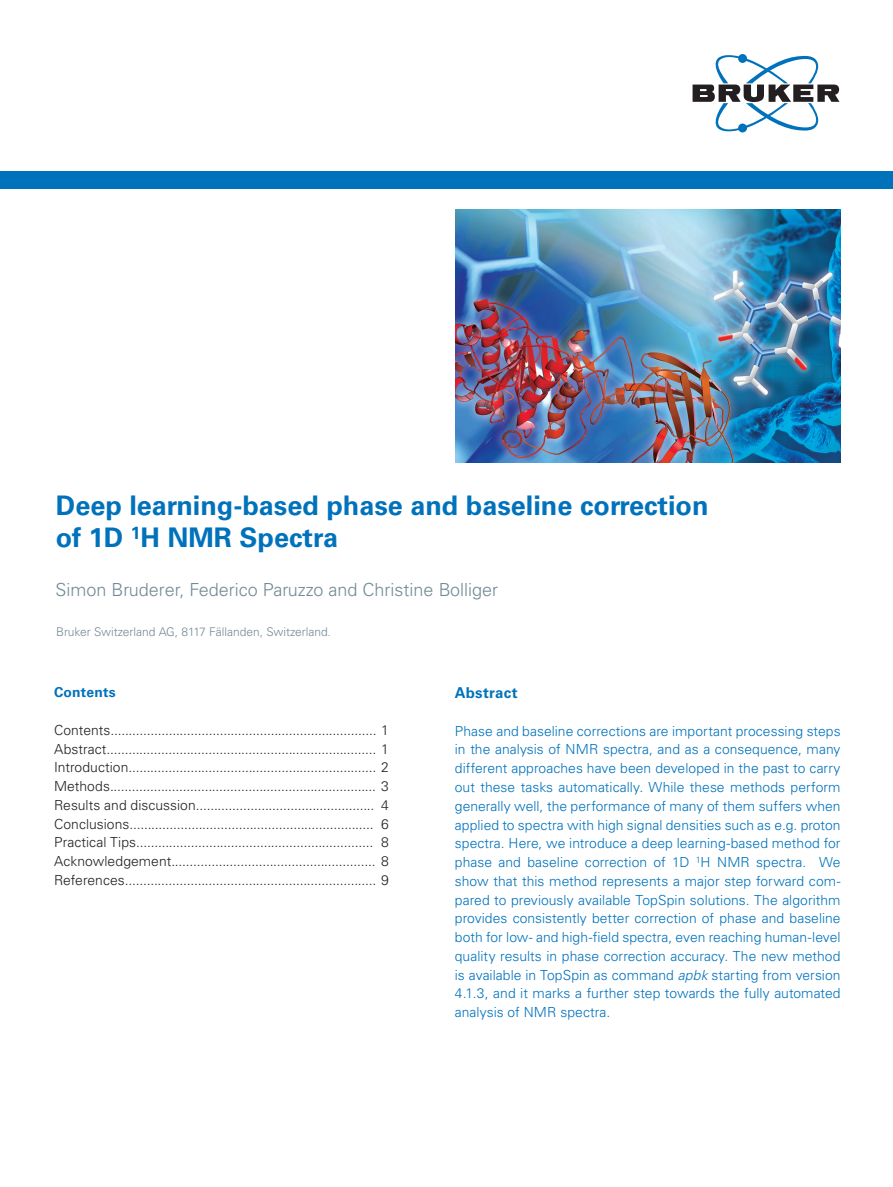
<style>
.page{position:relative;width:893px;height:1187px;background:#fff}
.page>*{position:absolute;margin:0;border:0;box-sizing:border-box;transform-origin:0 0}
.application_headline{font:700 27px "Univers LT Std";color:#0072bc}
.application_headline-2{font:300 18px "Univers LT Std";color:#738a95}
.application_intro{font:700 15px "Univers LT Std";letter-spacing:.015em;color:#0072bc}
.application_body{font:300 13.8px/18.8px "Univers LT Std";color:#0072bc;text-align:justify}
.application_list{font:300 13.8px "Univers LT Std";letter-spacing:.005em;color:#231f20}
.application_list-2{font:700 13.8px "Univers LT Std";letter-spacing:.02em;color:#0072bc}
.application_author{font:300 12px "Univers LT Std";color:#738a95}
.s1{font-stretch:condensed}
.s2{font-style:italic}
</style>
<div class="page">
<img style="left:455px;top:210px;width:385px;height:253px">
<div style="left:0;top:171px;width:893px;height:17px;background:#0072bc"></div>
<svg style="left:693px;top:54px;width:146px;height:78px"></svg>
<p class="application_headline" style="left:56px;top:489px;width:654px">Deep learning-based phase and baseline correction</p>
<p class="application_headline" style="left:56px;top:521px;width:284px">of 1D <sup>1</sup>H NMR Spectra</p>
<p class="application_headline-2" style="left:55px;top:578px;width:444px">Simon Bruderer, Federico Paruzzo and Christine Bolliger</p>
<p class="application_author" style="left:56px;top:624px;width:276px">Bruker Switzerland AG, 8117 Fällanden, Switzerland<span class="s1">.</span></p>
<p class="application_list-2" style="left:54px;top:684px;width:63px">Contents</p>
<p class="application_list" style="left:54px;top:721px;width:336px">Contents......................................................................... 1</p>
<p class="application_list" style="left:54px;top:740px;width:336px">Abstract.......................................................................... 1</p>
<p class="application_list" style="left:54px;top:759px;width:336px">Introduction.................................................................... 2</p>
<p class="application_list" style="left:54px;top:777px;width:336px">Methods......................................................................... 3</p>
<p class="application_list" style="left:54px;top:796px;width:336px">Results and discussion................................................. 4</p>
<p class="application_list" style="left:54px;top:815px;width:336px">Conclusions................................................................... 6</p>
<p class="application_list" style="left:54px;top:834px;width:336px">Practical Tips................................................................. 8</p>
<p class="application_list" style="left:54px;top:852px;width:336px">Acknowledgement........................................................ 8</p>
<p class="application_list" style="left:54px;top:871px;width:336px">References..................................................................... 9</p>
<p class="application_intro" style="left:455px;top:684px;width:64px">Abstract</p>
<p class="application_body" style="left:455px;top:721px;width:387px">Phase and baseline corrections are important processing steps in the analysis of NMR spectra, and as a consequence, many different approaches have been developed in the past to carry out these tasks automatically. While these methods perform generally well, the performance of many of them suffers when applied to spectra with high signal densities such as e.g. proton spectra. Here, we introduce a deep learning-based method for phase and baseline correction of 1D <sup>1</sup>H NMR spectra. We show that this method represents a major step forward com&shy;pared to previously available TopSpin solutions. The algorithm provides consistently better correction of phase and baseline both for low- and high-field spectra, even reaching human-level quality results in phase correction accuracy. The new method is available in TopSpin as command <span class="s2">apbk</span> starting from version 4.1.3, and it marks a further step towards the fully automated analysis of NMR spectra.</p>
</div>
